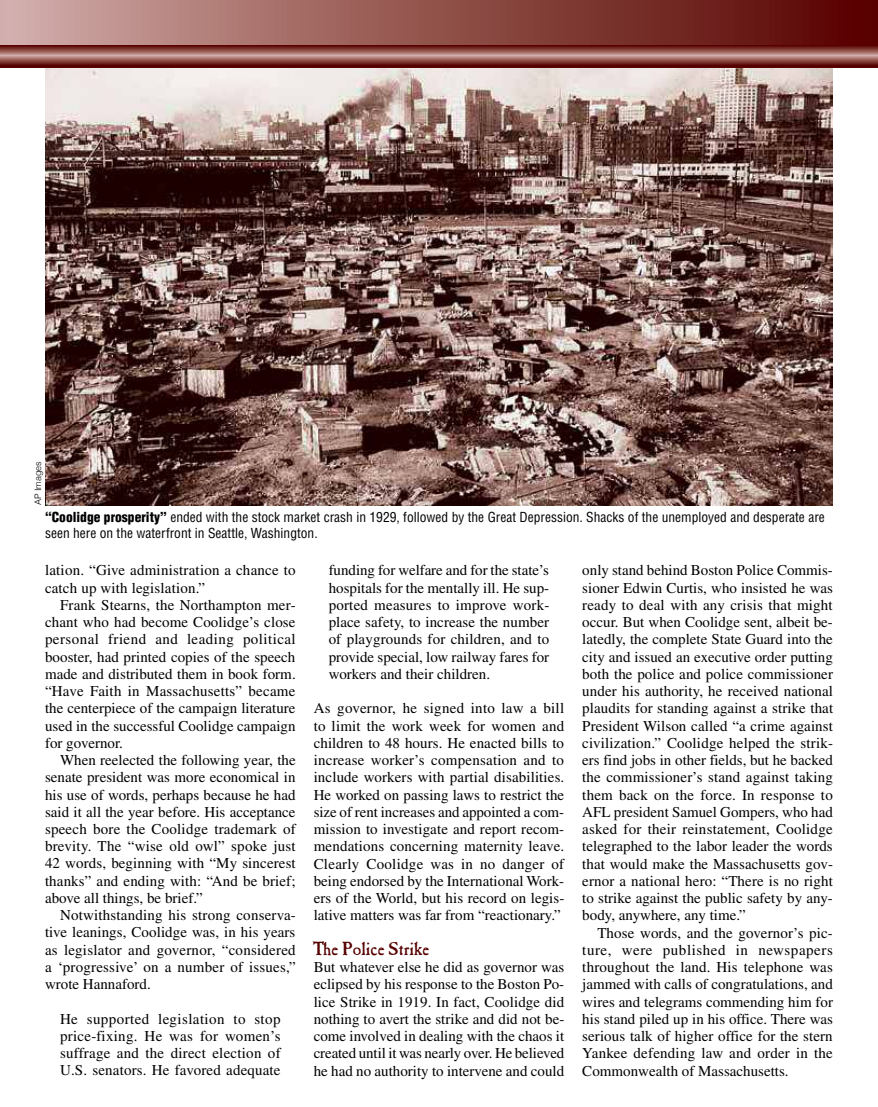
<style>
.page{position:relative;width:878px;height:1107px;background:#fff}
.page>*{position:absolute;margin:0;border:0;box-sizing:border-box;transform-origin:0 0}
.t1{font:18px "Caslon Antique";color:#560000}
.t2{font:15px/17.2px "Times";color:#000;text-align:justify}
.t3{font:condensed 13.5px/15.8px "Helvetica";color:#000}
.t4{font:300 9px "Helvetica";color:#000}
.s1{font-weight:900}
</style>
<div class="page">
<img style="left:45px;top:68px;width:787px;height:437px">
<div style="left:0;top:0;width:878px;height:57px;background:linear-gradient(to right,#d1aba5,#540000)"></div>
<svg style="left:0;top:45px;width:878px;height:23px;background:#894743"></svg>
<p class="t4" style="left:34px;top:505px;width:46px;rotate:-90deg">AP Images</p>
<p class="t3" style="left:45px;top:510px;width:781px"><span class="s1">“Coolidge prosperity”</span> ended with the stock market crash in 1929, followed by the Great Depression. Shacks of the unemployed and desperate are seen here on the waterfront in Seattle, Washington.</p>
<p class="t2" style="left:45px;top:563px;width:252px">lation. “Give administration a chance to catch up with legislation.”</p>
<p class="t2" style="left:45px;top:598px;width:252px;text-indent:15px">Frank Stearns, the Northampton mer&shy;chant who had become Coolidge’s close personal friend and leading political booster, had printed copies of the speech made and distributed them in book form. “Have Faith in Massachusetts” became the centerpiece of the campaign literature used in the successful Coolidge campaign for governor.</p>
<p class="t2" style="left:45px;top:753px;width:252px;text-indent:15px">When reelected the following year, the senate president was more economical in his use of words, perhaps because he had said it all the year before. His acceptance speech bore the Coolidge trademark of brevity. The “wise old owl” spoke just 42 words, beginning with “My sincerest thanks” and ending with: “And be brief; above all things, be brief.”</p>
<p class="t2" style="left:45px;top:908px;width:252px;text-indent:15px">Notwithstanding his strong conserva&shy;tive leanings, Coolidge was, in his years as legislator and governor, “considered a ‘progressive’ on a number of issues,” wrote Hannaford.</p>
<p class="t2" style="left:60px;top:1012px;width:222px">He supported legislation to stop price-fixing. He was for women’s suffrage and the direct election of U.S. senators. He favored adequate</p>
<p class="t2" style="left:328px;top:563px;width:222px">funding for welfare and for the state’s hospitals for the mentally ill. He sup&shy;ported measures to improve work&shy;place safety, to increase the number of playgrounds for children, and to provide special, low railway fares for workers and their children.</p>
<p class="t2" style="left:314px;top:701px;width:252px">As governor, he signed into law a bill to limit the work week for women and children to 48 hours. He enacted bills to increase worker’s compensation and to include workers with partial disabilities.<br>He worked on passing laws to restrict the size of rent increases and appointed a com&shy;mission to investigate and report recom&shy;mendations concerning maternity leave.<br>Clearly Coolidge was in no danger of being endorsed by the International Work&shy;ers of the World, but his record on legis&shy;lative matters was far from “reactionary.”</p>
<p class="t1" style="left:314px;top:942px;width:117px">The Police Strike</p>
<p class="t2" style="left:314px;top:960px;width:252px">But whatever else he did as governor was eclipsed by his response to the Boston Po&shy;lice Strike in 1919. In fact, Coolidge did nothing to avert the strike and did not be&shy;come involved in dealing with the chaos it created until it was nearly over. He believed he had no authority to intervene and could</p>
<p class="t2" style="left:582px;top:563px;width:252px">only stand behind Boston Police Commis&shy;sioner Edwin Curtis, who insisted he was ready to deal with any crisis that might occur. But when Coolidge sent, albeit be&shy;latedly, the complete State Guard into the city and issued an executive order putting both the police and police commissioner under his authority, he received national plaudits for standing against a strike that President Wilson called “a crime against civilization.” Coolidge helped the strik&shy;ers find jobs in other fields, but he backed the commissioner’s stand against taking them back on the force. In response to AFL president Samuel Gompers, who had asked for their reinstatement, Coolidge telegraphed to the labor leader the words that would make the Massachusetts gov&shy;ernor a national hero: “There is no right to strike against the public safety by any&shy;body, anywhere, any time.”</p>
<p class="t2" style="left:582px;top:925px;width:252px;text-indent:15px">Those words, and the governor’s pic&shy;ture, were published in newspapers throughout the land. His telephone was jammed with calls of congratulations, and wires and telegrams commending him for his stand piled up in his office. There was serious talk of higher office for the stern Yankee defending law and order in the Commonwealth of Massachusetts.</p>
</div>
